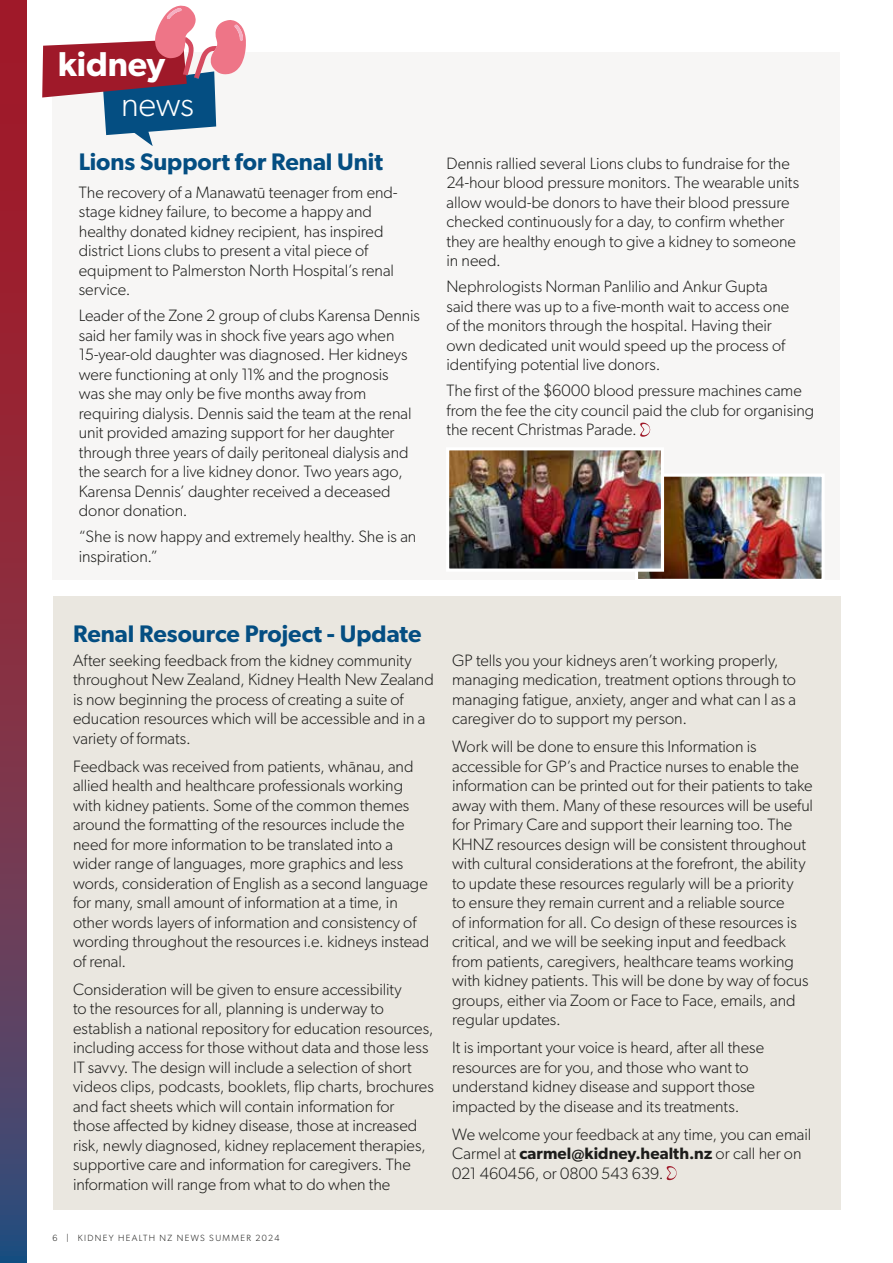
<style>
.page{position:relative;width:893px;height:1263px;background:#fff}
.page>*{position:absolute;margin:0;border:0;box-sizing:border-box;transform-origin:0 0}
.t1{font:600 34.5px "Gibson";letter-spacing:-.005em;color:#fff}
.t2{font:300 34.5px "Gibson";color:#fff}
.t3{font:600 24px "Gibson";color:#044e82}
.t4{font:300 16.5px/19.5px "Gibson";color:#1d1d1b}
.t5{font:300 9px "Gibson";letter-spacing:.15em;color:#1d1d1b}
.s1{font-weight:600}
</style>
<div class="page">
<svg style="left:0;top:0;width:26px;height:1263px;background:#7d3047"></svg>
<div style="left:53px;top:53px;width:787px;height:527px;background:#f7f6f5"></div>
<div style="left:53px;top:596px;width:787px;height:614px;background:#eae7e0"></div>
<svg style="left:42px;top:5px;width:204px;height:141px"></svg>
<svg style="left:666px;top:1166px;width:11px;height:14px"></svg>
<svg style="left:640px;top:422px;width:11px;height:15px"></svg>
<img style="left:639px;top:477px;width:182px;height:101px">
<div style="left:635px;top:473px;width:190px;height:109px;border:3px solid #fff"></div>
<img style="left:450px;top:451px;width:210px;height:117px">
<div style="left:446px;top:447px;width:218px;height:125px;border:3px solid #fff"></div>
<h1 class="t1" style="left:58px;top:44px;width:109px">kidney</h1>
<h1 class="t2" style="left:121px;top:83px;width:74px">news</h1>
<h2 class="t3" style="left:79px;top:147px;width:306px">Lions Support for Renal Unit</h2>
<p class="t4" style="left:79px;top:182px;width:320px">The recovery of a Manawatū teenager from end&shy;stage kidney failure, to become a happy and healthy donated kidney recipient, has inspired district Lions clubs to present a vital piece of equipment to Palmerston North Hospital’s renal service.</p>
<p class="t4" style="left:79px;top:306px;width:343px">Leader of the Zone 2 group of clubs Karensa Dennis said her family was in shock five years ago when 15-year-old daughter was diagnosed. Her kidneys were functioning at only 11% and the prognosis<br>was she may only be five months away from requiring dialysis. Dennis said the team at the renal unit provided amazing support for her daughter through three years of daily peritoneal dialysis and the search for a live kidney donor. Two years ago, Karensa Dennis’ daughter received a deceased donor donation.</p>
<p class="t4" style="left:79px;top:526px;width:339px">“She is now happy and extremely healthy. She is an inspiration.”</p>
<p class="t4" style="left:446px;top:153px;width:354px">Dennis rallied several Lions clubs to fundraise for the 24-hour blood pressure monitors. The wearable units allow would-be donors to have their blood pressure checked continuously for a day, to confirm whether they are healthy enough to give a kidney to someone in need.</p>
<p class="t4" style="left:446px;top:277px;width:344px">Nephrologists Norman Panlilio and Ankur Gupta said there was up to a five-month wait to access one of the monitors through the hospital. Having their own dedicated unit would speed up the process of identifying potential live donors.</p>
<p class="t4" style="left:446px;top:381px;width:369px">The first of the $6000 blood pressure machines came from the fee the city council paid the club for organising the recent Christmas Parade.</p>
<h2 class="t3" style="left:73px;top:619px;width:350px">Renal Resource Project - Update</h2>
<p class="t4" style="left:73px;top:650px;width:362px">After seeking feedback from the kidney community throughout New Zealand, Kidney Health New Zealand is now beginning the process of creating a suite of education resources which will be accessible and in a variety of formats.</p>
<p class="t4" style="left:73px;top:756px;width:358px">Feedback was received from patients, whānau, and allied health and healthcare professionals working with kidney patients. Some of the common themes around the formatting of the resources include the need for more information to be translated into a wider range of languages, more graphics and less words, consideration of English as a second language for many, small amount of information at a time, in other words layers of information and consistency of wording throughout the resources i.e. kidneys instead of renal.</p>
<p class="t4" style="left:73px;top:979px;width:362px">Consideration will be given to ensure accessibility<br>to the resources for all, planning is underway to establish a national repository for education resources, including access for those without data and those less IT savvy. The design will include a selection of short videos clips, podcasts, booklets, flip charts, brochures and fact sheets which will contain information for those affected by kidney disease, those at increased risk, newly diagnosed, kidney replacement therapies, supportive care and information for caregivers. The information will range from what to do when the</p>
<p class="t5" style="left:53px;top:1232px;width:228px">6 | KIDNEY HEALTH NZ NEWS SUMMER 2024</p>
<p class="t4" style="left:452px;top:650px;width:345px">GP tells you your kidneys aren’t working properly, managing medication, treatment options through to managing fatigue, anxiety, anger and what can I as a caregiver do to support my person.</p>
<p class="t4" style="left:452px;top:736px;width:362px">Work will be done to ensure this Information is accessible for GP’s and Practice nurses to enable the information can be printed out for their patients to take away with them. Many of these resources will be useful for Primary Care and support their learning too. The KHNZ resources design will be consistent throughout with cultural considerations at the forefront, the ability to update these resources regularly will be a priority<br>to ensure they remain current and a reliable source<br>of information for all. Co design of these resources is critical, and we will be seeking input and feedback from patients, caregivers, healthcare teams working with kidney patients. This will be done by way of focus groups, either via Zoom or Face to Face, emails, and regular updates.</p>
<p class="t4" style="left:452px;top:1037px;width:314px">It is important your voice is heard, after all these resources are for you, and those who want to understand kidney disease and support those impacted by the disease and its treatments.</p>
<p class="t4" style="left:452px;top:1124px;width:361px">We welcome your feedback at any time, you can email<br>Carmel at <span class="s1">carmel@kidney.health.nz</span> or call her on<br>021 460456, or 0800 543 639.</p>
</div>
